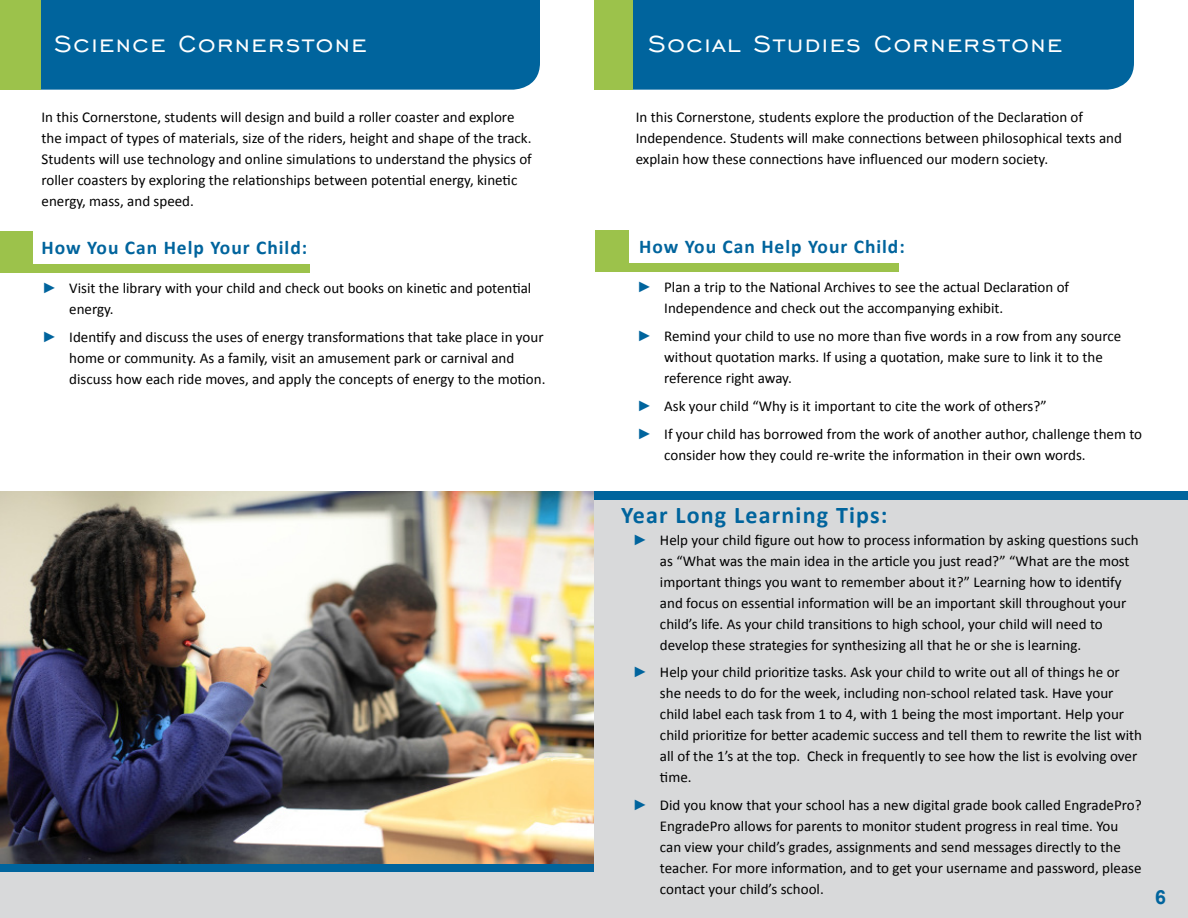
<style>
.page{position:relative;width:1188px;height:918px;background:#fff}
.page>*{position:absolute;margin:0;border:0;box-sizing:border-box;transform-origin:0 0}
.t1{font:30px "Engravers Gothic BT";letter-spacing:.05em;color:#fff}
.t2{font:700 24px "Calibri";letter-spacing:.05em;color:#00649d}
.t3{font:700 19.5px "Calibri";letter-spacing:.05em;color:#00649d}
.t4{font:700 19.5px "Arial";color:#00649d}
.t5{font:15px/21px "Calibri";color:#000}
.s1{font-family:"Arial";color:#00649d}
</style>
<div class="page">
<div style="left:0;top:872px;width:594px;height:46px;background:#d8d9da"></div>
<div style="left:0;top:264px;width:310px;height:8px;background:#9cc24b"></div>
<div style="left:0;top:231px;width:33px;height:41px;background:#9cc24b"></div>
<div style="left:0;top:863px;width:594px;height:9px;background:#00649d"></div>
<div style="left:40px;top:0;width:500px;height:90px;background:#00649d"></div>
<div style="left:0;top:0;width:40px;height:90px;background:#9cc24b"></div>
<img style="left:0;top:492px;width:594px;height:372px">
<div style="left:595px;top:500px;width:593px;height:418px;background:#d8d9da"></div>
<div style="left:595px;top:492px;width:593px;height:8px;background:#00649d"></div>
<div style="left:597px;top:263px;width:302px;height:9px;background:#9cc24b"></div>
<div style="left:596px;top:231px;width:33px;height:41px;background:#9cc24b"></div>
<div style="left:633px;top:0;width:501px;height:90px;background:#00649d"></div>
<div style="left:594px;top:0;width:39px;height:90px;background:#9cc24b"></div>
<h1 class="t1" style="left:54px;top:27px;width:314px">Science Cornerstone</h1>
<p class="t5" style="left:42px;top:107px;width:492px">In this Cornerstone, students will design and build a roller coaster and explore the impact of types of materials, size of the riders, height and shape of the track.<br>Students will use technology and online simulations to understand the physics of roller coasters by exploring the relationships between potential energy, kinetic energy, mass, and speed.</p>
<h3 class="t3" style="left:42px;top:235px;width:267px">How You Can Help Your Child:</h3>
<p class="t5" style="left:69px;top:278px;width:464px;text-indent:-27px"><span class="s1">►</span> Visit the library with your child and check out books on kinetic and potential energy.</p>
<p class="t5" style="left:69px;top:327px;width:478px;text-indent:-27px"><span class="s1">►</span> Identify and discuss the uses of energy transformations that take place in your home or community. As a family, visit an amusement park or carnival and discuss how each ride moves, and apply the concepts of energy to the motion.</p>
<h1 class="t1" style="left:648px;top:27px;width:416px">Social Studies Cornerstone</h1>
<p class="t5" style="left:636px;top:107px;width:488px">In this Cornerstone, students explore the production of the Declaration of<br>Independence. Students will make connections between philosophical texts and explain how these connections have influenced our modern society.</p>
<h3 class="t3" style="left:639px;top:234px;width:267px">How You Can Help Your Child:</h3>
<p class="t5" style="left:664px;top:277px;width:406px;text-indent:-27px"><span class="s1">►</span> Plan a trip to the National Archives to see the actual Declaration of<br>Independence and check out the accompanying exhibit.</p>
<p class="t5" style="left:664px;top:326px;width:459px;text-indent:-27px"><span class="s1">►</span> Remind your child to use no more than five words in a row from any source without quotation marks. If using a quotation, make sure to link it to the reference right away.</p>
<p class="t5" style="left:637px;top:392px;width:506px;line-height:27.8px"><span class="s1">►</span> Ask your child “Why is it important to cite the work of others?”<br><span class="s1">►</span> If your child has borrowed from the work of another author, challenge them to</p>
<p class="t5" style="left:664px;top:444px;width:423px">consider how they could re-write the information in their own words.</p>
<h2 class="t2" style="left:621px;top:500px;width:268px">Year Long Learning Tips:</h2>
<p class="t5" style="left:660px;top:529px;width:480px;text-indent:-27px"><span class="s1">►</span> Help your child figure out how to process information by asking questions such as “What was the main idea in the article you just read?” “What are the most important things you want to remember about it?” Learning how to identify and focus on essential information will be an important skill throughout your child’s life. As your child transitions to high school, your child will need to develop these strategies for synthesizing all that he or she is learning.</p>
<p class="t5" style="left:660px;top:662px;width:484px;text-indent:-27px"><span class="s1">►</span> Help your child prioritize tasks. Ask your child to write out all of things he or she needs to do for the week, including non-school related task. Have your child label each task from 1 to 4, with 1 being the most important. Help your child prioritize for better academic success and tell them to rewrite the list with all of the 1’s at the top. Check in frequently to see how the list is evolving over time.</p>
<p class="t5" style="left:660px;top:795px;width:483px;text-indent:-27px"><span class="s1">►</span> Did you know that your school has a new digital grade book called EngradePro?<br>EngradePro allows for parents to monitor student progress in real time. You can view your child’s grades, assignments and send messages directly to the teacher. For more information, and to get your username and password, please contact your child’s school.</p>
<h3 class="t4" style="left:1155px;top:884px;width:12px">6</h3>
</div>
